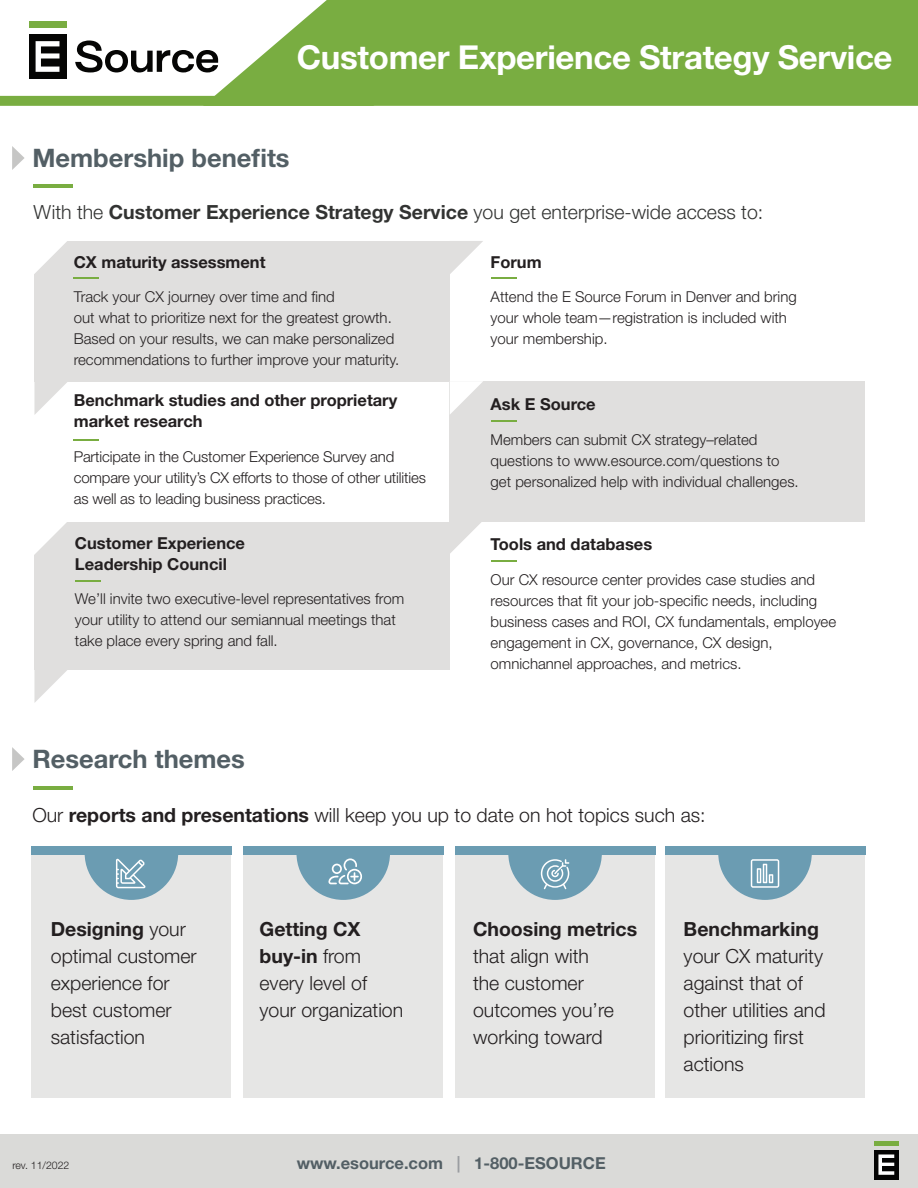
<style>
.page{position:relative;width:918px;height:1188px;background:#fff}
.page>*{position:absolute;margin:0;border:0;box-sizing:border-box;transform-origin:0 0}
.t1{font:700 33px "Helvetica Neue LT Std";letter-spacing:-.01em;color:#fff}
.t2{font:700 25.5px "Helvetica Neue LT Std";color:#535f65}
.t3{font:300 19.5px/27px "Helvetica Neue LT Std";color:#231f20}
.t4{font:300 19.5px "Helvetica Neue LT Std";color:#323332}
.t5{font:700 19.5px "Helvetica Neue LT Std";color:#231f20}
.t6{font:700 16.5px/21px "Helvetica Neue LT Std";color:#231f20}
.t7{font:700 16.5px "Helvetica Neue LT Std";color:#535f65}
.t8{font:300 15px/21px "Helvetica Neue LT Std";color:#231f20}
.t9{font:300 10.5px "Helvetica Neue LT Std";color:#231f20}
.s1{font-weight:700}
.s2{color:#9a9da1}
</style>
<div class="page">
<div style="left:0;top:1134px;width:918px;height:54px;background:#dadad8"></div>
<div style="left:874px;top:1150px;width:25px;height:29px;background:#050504"></div>
<hr style="left:874px;top:1142px;width:25px;height:4px;background:#79ad41">
<svg style="left:878px;top:1154px;width:16px;height:21px"></svg>
<hr style="left:34px;top:185px;width:39px;height:3px;background:#79ad41">
<div style="left:34px;top:241px;width:416px;height:141px;background:#e0dfde"></div>
<div style="left:450px;top:382px;width:415px;height:140px;background:#e0dfde"></div>
<div style="left:34px;top:522px;width:416px;height:147px;background:#e0dfde"></div>
<svg style="left:450px;top:522px;width:31px;height:31px"></svg>
<svg style="left:450px;top:241px;width:33px;height:33px"></svg>
<svg style="left:34px;top:382px;width:33px;height:33px"></svg>
<svg style="left:34px;top:241px;width:33px;height:33px"></svg>
<svg style="left:34px;top:669px;width:34px;height:34px"></svg>
<svg style="left:34px;top:522px;width:33px;height:33px"></svg>
<svg style="left:450px;top:381px;width:33px;height:33px"></svg>
<hr style="left:73px;top:277px;width:26px;height:2px;background:#79ad41">
<hr style="left:491px;top:277px;width:26px;height:2px;background:#79ad41">
<hr style="left:73px;top:439px;width:26px;height:2px;background:#79ad41">
<hr style="left:491px;top:420px;width:26px;height:2px;background:#79ad41">
<hr style="left:491px;top:560px;width:26px;height:2px;background:#79ad41">
<svg style="left:75px;top:581px;width:26px;height:1px"></svg>
<hr style="left:34px;top:786px;width:39px;height:3px;background:#79ad41">
<svg style="left:12px;top:146px;width:12px;height:24px"></svg>
<svg style="left:12px;top:747px;width:13px;height:24px"></svg>
<svg style="left:0;top:96px;width:203px;height:10px;background:#7bae44"></svg>
<svg style="left:203px;top:0;width:715px;height:106px;background:#83b350"></svg>
<div style="left:29px;top:34px;width:37px;height:45px;background:#050504"></div>
<div style="left:29px;top:22px;width:37px;height:6px;background:#79ad41"></div>
<svg style="left:36px;top:41px;width:23px;height:31px"></svg>
<svg style="left:75px;top:41px;width:143px;height:31px"></svg>
<div style="left:31px;top:846px;width:200px;height:252px;background:#e6e6e5"></div>
<div style="left:243px;top:846px;width:200px;height:252px;background:#e6e6e5"></div>
<div style="left:455px;top:846px;width:200px;height:252px;background:#e6e6e5"></div>
<div style="left:665px;top:846px;width:200px;height:252px;background:#e6e6e5"></div>
<div style="left:31px;top:846px;width:201px;height:9px;background:#6b9cb2"></div>
<div style="left:455px;top:846px;width:200px;height:9px;background:#6b9cb2"></div>
<div style="left:665px;top:846px;width:200px;height:9px;background:#6b9cb2"></div>
<div style="left:243px;top:846px;width:200px;height:9px;background:#6b9cb2"></div>
<svg style="left:718px;top:855px;width:94px;height:45px"></svg>
<svg style="left:85px;top:855px;width:93px;height:45px"></svg>
<svg style="left:296px;top:855px;width:94px;height:45px"></svg>
<svg style="left:508px;top:855px;width:94px;height:45px"></svg>
<h1 class="t1" style="left:297px;top:36px;width:597px">Customer Experience Strategy Service</h1>
<h2 class="t2" style="left:32px;top:142px;width:259px">Membership benefits</h2>
<h3 class="t4" style="left:34px;top:200px;width:731px">With the <span class="s1">Customer Experience Strategy Service</span> you get enterprise-wide access to:</h3>
<p class="t6" style="left:74px;top:251px;width:193px">CX maturity assessment</p>
<p class="t8" style="left:74px;top:286px;width:327px">Track your CX journey over time and find<br>out what to prioritize next for the greatest growth.<br>Based on your results, we can make personalized recommendations to further improve your maturity.</p>
<p class="t6" style="left:74px;top:390px;width:325px">Benchmark studies and other proprietary market research</p>
<p class="t8" style="left:74px;top:446px;width:354px">Participate in the Customer Experience Survey and compare your utility’s CX efforts to those of other utilities as well as to leading business practices.</p>
<p class="t6" style="left:75px;top:532px;width:172px">Customer Experience<br>Leadership Council</p>
<p class="t8" style="left:75px;top:588px;width:331px">We’ll invite two executive-level representatives from your utility to attend our semiannual meetings that take place every spring and fall.</p>
<h2 class="t2" style="left:32px;top:743px;width:214px">Research themes</h2>
<p class="t6" style="left:491px;top:251px;width:53px">Forum</p>
<p class="t8" style="left:491px;top:286px;width:308px">Attend the E Source Forum in Denver and bring your whole team—registration is included with your membership.</p>
<p class="t6" style="left:491px;top:393px;width:107px">Ask E Source</p>
<p class="t8" style="left:491px;top:428px;width:310px">Members can submit CX strategy–related questions to www.esource.com/questions to get personalized help with individual challenges.</p>
<p class="t6" style="left:491px;top:533px;width:163px">Tools and databases</p>
<p class="t8" style="left:491px;top:568px;width:347px">Our CX resource center provides case studies and resources that fit your job-specific needs, including business cases and ROI, CX fundamentals, employee engagement in CX, governance, CX design, omnichannel approaches, and metrics.</p>
<h3 class="t3" style="left:32px;top:801px;width:675px">Our <span class="s1">reports and presentations</span> will keep you up to date on hot topics such as:</h3>
<h3 class="t3" style="left:260px;top:915px;width:145px"><span class="s1">Getting CX buy-in</span> from every level of your organization</h3>
<h3 class="t5" style="left:473px;top:917px;width:166px">Choosing metrics</h3>
<h3 class="t3" style="left:473px;top:942px;width:142px">that align with the customer outcomes you’re working toward</h3>
<h3 class="t3" style="left:51px;top:915px;width:147px"><span class="s1">Designing</span> your optimal customer experience for best customer satisfaction</h3>
<h3 class="t5" style="left:684px;top:917px;width:137px">Benchmarking</h3>
<h3 class="t3" style="left:684px;top:942px;width:143px">your CX maturity against that of other utilities and prioritizing first actions</h3>
<p class="t9" style="left:12px;top:1159px;width:59px">rev. 11/2022</p>
<p class="t7" style="left:297px;top:1153px;width:310px">www.esource.com <span class="s2">|</span> 1-800-ESOURCE</p>
</div>
